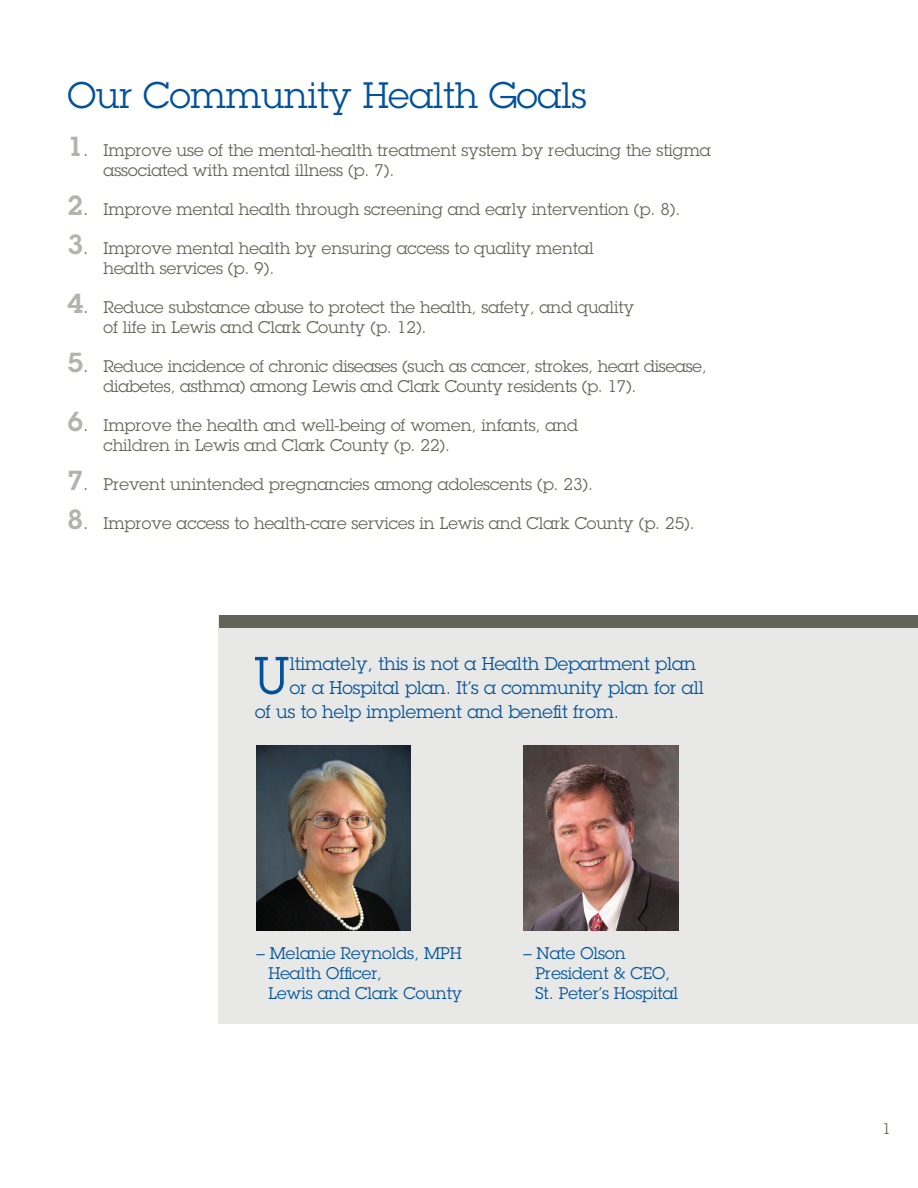
<style>
.page{position:relative;width:918px;height:1188px;background:#fff}
.page>*{position:absolute;margin:0;border:0;box-sizing:border-box;transform-origin:0 0}
.Pull_Quote{font:51.6px "Lubalin Graph";color:#01529a}
.Section_Headings{font:36px "Lubalin Graph";color:#01529a}
.Pull_Quote-2{font:18px "Lubalin Graph";color:#01529a}
.List{font:16.5px/19.8px "Lubalin Graph";color:#626458}
.Body{font:16.5px "Lubalin Graph";color:#01529a}
.t1{font:15px "Lubalin Graph";color:#626458}
.s1{font-weight:600;font-size:27px;color:#b3b2ac}
.s2{font-size:18px}
</style>
<div class="page">
<div style="left:218px;top:616px;width:700px;height:408px;background:#e8e9e7"></div>
<img style="left:256px;top:745px;width:154px;height:186px">
<img style="left:523px;top:745px;width:155px;height:186px">
<div style="left:219px;top:616px;width:698px;height:12px;background:#626458"></div>
<p class="Section_Headings" style="left:68px;top:73px;width:521px">Our Community Health Goals</p>
<p class="List" style="left:104px;top:140px;width:609px;text-indent:-36px"><span class="s1">1</span><span class="s2">.</span> Improve use of the mental-health treatment system by reducing the stigma associated with mental illness (p. 7).</p>
<p class="List" style="left:68px;top:199px;width:614px"><span class="s1">2</span><span class="s2">.</span> Improve mental health through screening and early intervention (p. 8).</p>
<p class="List" style="left:104px;top:238px;width:492px;text-indent:-36px"><span class="s1">3</span><span class="s2">.</span> Improve mental health by ensuring access to quality mental health services (p. 9).</p>
<p class="List" style="left:104px;top:297px;width:532px;text-indent:-36px"><span class="s1">4</span><span class="s2">.</span> Reduce substance abuse to protect the health, safety, and quality of life in Lewis and Clark County (p. 12).</p>
<p class="List" style="left:104px;top:356px;width:605px;text-indent:-36px"><span class="s1">5</span><span class="s2">.</span> Reduce incidence of chronic diseases (such as cancer, strokes, heart disease, diabetes, asthma) among Lewis and Clark County residents (p. 17).</p>
<p class="List" style="left:104px;top:415px;width:476px;text-indent:-36px"><span class="s1">6</span><span class="s2">.</span> Improve the health and well-being of women, infants, and children in Lewis and Clark County (p. 22).</p>
<p class="List" style="left:68px;top:474px;width:527px"><span class="s1">7</span><span class="s2">.</span> Prevent unintended pregnancies among adolescents (p. 23).</p>
<p class="List" style="left:68px;top:513px;width:629px"><span class="s1">8</span><span class="s2">.</span> Improve access to health-care services in Lewis and Clark County (p. 25).</p>
<p class="Pull_Quote" style="left:254px;top:643px;width:38px">U</p>
<p class="Pull_Quote-2" style="left:290px;top:652px;width:408px">ltimately, this is not a Health Department plan</p>
<p class="Pull_Quote-2" style="left:290px;top:676px;width:415px">or a Hospital plan. It’s a community plan for all</p>
<p class="Pull_Quote-2" style="left:255px;top:700px;width:366px">of us to help implement and benefit from.</p>
<p class="Body" style="left:256px;top:943px;width:207px">– Melanie Reynolds, MPH</p>
<p class="Body" style="left:268px;top:963px;width:115px">Health Officer,</p>
<p class="Body" style="left:268px;top:983px;width:196px">Lewis and Clark County</p>
<p class="Body" style="left:523px;top:943px;width:104px">– Nate Olson</p>
<p class="Body" style="left:535px;top:963px;width:136px">President &amp; CEO,</p>
<p class="Body" style="left:535px;top:983px;width:144px">St. Peter’s Hospital</p>
<p class="t1" style="left:882px;top:1119px;width:10px">1</p>
</div>
